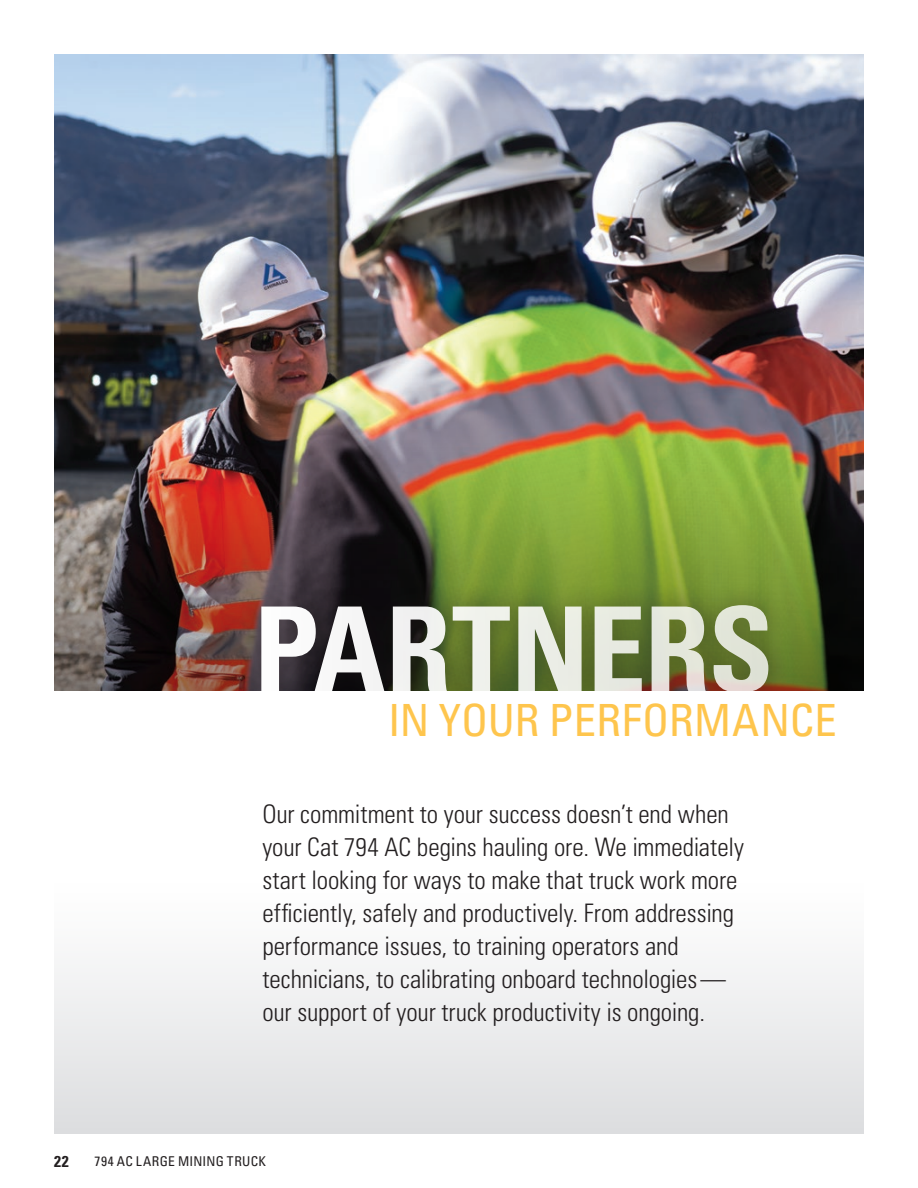
<style>
.page{position:relative;width:918px;height:1188px;background:#fff}
.page>*{position:absolute;margin:0;border:0;box-sizing:border-box;transform-origin:0 0}
.t1{font:700 condensed 117.3px "Univers LT Std";letter-spacing:-.01em;color:#fff}
.Copy{font:condensed 44.4px "Univers LT Std";letter-spacing:.005em;color:#fec54d}
.Copy-2{font:300 condensed 25.5px/33px "Univers LT Std";letter-spacing:-.005em;color:#231f20}
.t2{font:700 condensed 15.75px "Univers LT Std";color:#231f20}
.t3{font:condensed 13.5px "Univers LT Std";letter-spacing:.025em;color:#231f20}
</style>
<div class="page">
<div style="left:54px;top:883px;width:810px;height:251px;background:linear-gradient(to bottom,#fff,#dcdddf)"></div>
<img style="left:54px;top:54px;width:810px;height:386px">
<img style="left:54px;top:440px;width:810px;height:251px">
<div style="left:238px;top:582px;width:554px;height:134px;background:#231f20;opacity:.4"></div>
<div style="left:19px;top:691px;width:864px;height:25px;background:#fff"></div>
<h1 class="t1" style="left:254px;top:578px;width:521px">PARTNERS</h1>
<p class="Copy" style="left:388px;top:692px;width:450px">IN YOUR PERFORMANCE</p>
<p class="Copy-2" style="left:262px;top:797px;width:483px">Our commitment to your success doesn’t end when your Cat 794 AC begins hauling ore. We immediately start looking for ways to make that truck work more efficiently, safely and productively. From addressing performance issues, to training operators and technicians, to calibrating onboard technologies— our support of your truck productivity is ongoing.</p>
<p class="t2" style="left:54px;top:1151px;width:16px">22</p>
<p class="t3" style="left:94px;top:1153px;width:173px">794 AC LARGE MINING TRUCK</p>
</div>
